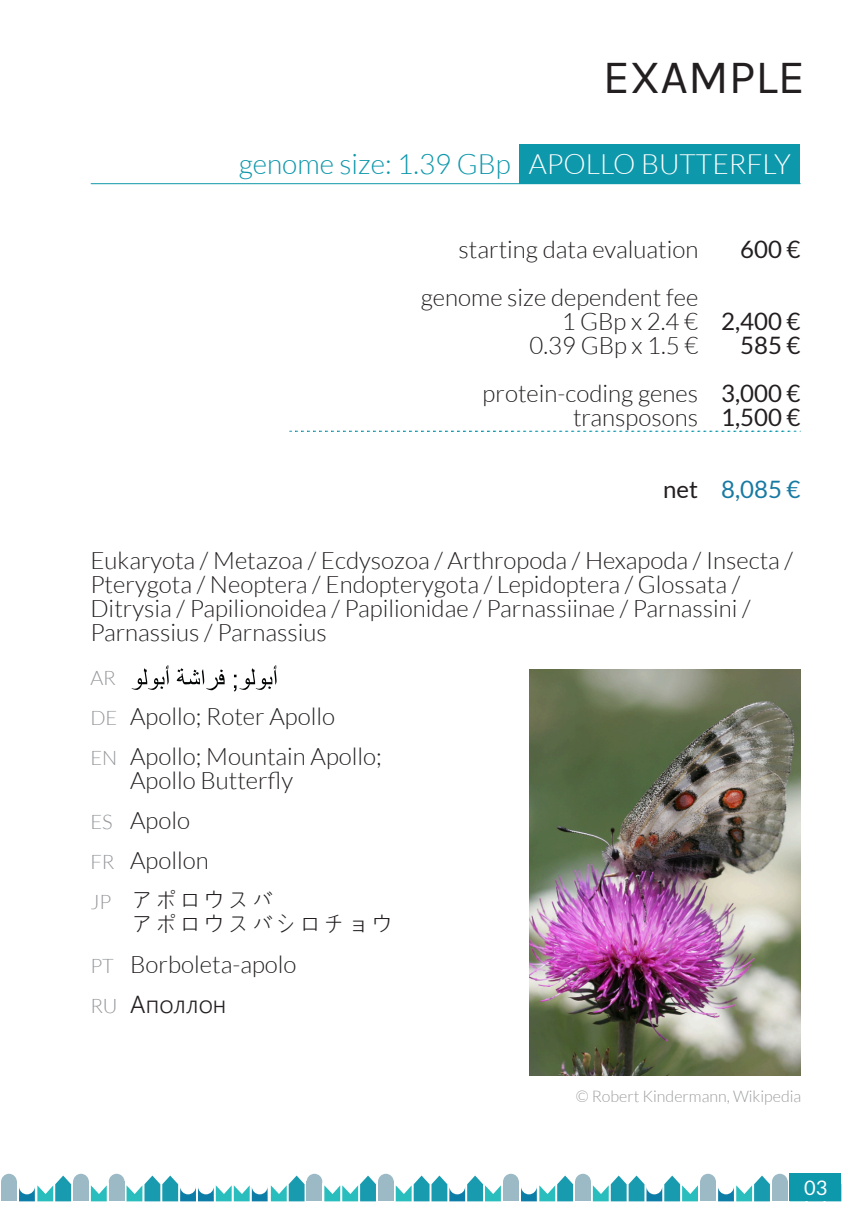
<style>
.page{position:relative;width:857px;height:1225px;background:#fff}
.page>*{position:absolute;margin:0;border:0;box-sizing:border-box;transform-origin:0 0}
.t1{font:48px "Karla";color:#231f20}
.t2{font:300 28px "Lato";color:#0e98ab}
.t3{font:300 24px/24px "Lato";color:#231f20}
.t4{font:300 24px/24px "Malgun Gothic";color:#231f20}
.t5{font:24px "Lato";color:#187aa2}
.t6{font:24px "Lato";color:#231f20}
.t7{font:20px "Lato";color:#fff}
.t8{font:300 20px "Lato";color:#939598}
.t9{font:300 16px "Lato";color:#9c9d9e}
.s1{color:#fff}
.s2{font-weight:400}
.s3{color:#231f20}
.s4{font-size:20px;color:#939598}
.s5{font-family:"Lato";font-size:20px;color:#939598}
</style>
<div class="page">
<svg style="left:840px;top:1176px;width:1px;height:25px"></svg>
<div style="left:771px;top:1182px;width:16px;height:19px;background:#9bbac6"></div>
<div style="left:771px;top:1174px;width:16px;height:15px;background:#9bbac6;border-radius:50%"></div>
<div style="left:306px;top:1182px;width:16px;height:19px;background:#9bbac6"></div>
<div style="left:306px;top:1174px;width:16px;height:15px;background:#9bbac6;border-radius:50%"></div>
<div style="left:109px;top:1182px;width:15px;height:19px;background:#9bbac6"></div>
<div style="left:109px;top:1174px;width:15px;height:15px;background:#9bbac6;border-radius:50%"></div>
<svg style="left:126px;top:1176px;width:178px;height:25px"></svg>
<div style="left:575px;top:1182px;width:15px;height:19px;background:#9bbac6"></div>
<div style="left:575px;top:1174px;width:15px;height:15px;background:#9bbac6;border-radius:50%"></div>
<svg style="left:592px;top:1176px;width:105px;height:25px"></svg>
<div style="left:700px;top:1182px;width:15px;height:19px;background:#9bbac6"></div>
<div style="left:700px;top:1174px;width:15px;height:15px;background:#9bbac6;border-radius:50%"></div>
<svg style="left:718px;top:1176px;width:51px;height:25px"></svg>
<svg style="left:324px;top:1176px;width:52px;height:25px"></svg>
<div style="left:378px;top:1182px;width:15px;height:19px;background:#9bbac6"></div>
<div style="left:378px;top:1174px;width:15px;height:15px;background:#9bbac6;border-radius:50%"></div>
<svg style="left:395px;top:1176px;width:105px;height:25px"></svg>
<div style="left:503px;top:1182px;width:15px;height:19px;background:#9bbac6"></div>
<div style="left:503px;top:1174px;width:15px;height:15px;background:#9bbac6;border-radius:50%"></div>
<svg style="left:521px;top:1176px;width:52px;height:25px"></svg>
<svg style="left:91px;top:1185px;width:16px;height:16px"></svg>
<div style="left:73px;top:1182px;width:16px;height:19px;background:#9bbac6"></div>
<div style="left:73px;top:1174px;width:16px;height:15px;background:#9bbac6;border-radius:50%"></div>
<div style="left:1px;top:1182px;width:16px;height:19px;background:#9bbac6"></div>
<div style="left:1px;top:1174px;width:16px;height:15px;background:#9bbac6;border-radius:50%"></div>
<svg style="left:19px;top:1176px;width:52px;height:25px"></svg>
<div style="left:789px;top:1174px;width:51px;height:27px;background:#0e98ab"></div>
<div style="left:519px;top:144px;width:281px;height:40px;background:#0e98ab"></div>
<hr style="left:91px;top:183px;width:709px;height:1px;background:#0e98ab">
<svg style="left:289px;top:431px;width:511px;height:1px"></svg>
<img style="left:529px;top:669px;width:271px;height:407px">
<svg style="left:234px;top:665px;width:43px;height:27px"></svg>
<svg style="left:177px;top:668px;width:47px;height:22px"></svg>
<svg style="left:131px;top:665px;width:38px;height:25px"></svg>
<h1 class="t1" style="left:602px;top:49px;width:203px">EXAMPLE</h1>
<p class="t2" style="left:239px;top:151px;width:553px">genome size: 1.39 GBp <span class="s1">APOLLO BUTTERFLY</span></p>
<p class="t3" style="left:458px;top:239px;width:241px">starting data evaluation</p>
<p class="t6" style="left:740px;top:239px;width:62px">600 €</p>
<p class="t3" style="left:421px;top:287px;width:279px">genome size dependent fee</p>
<p class="t3" style="left:561px;top:311px;width:240px">1 GBp x 2.4 € <span class="s2">2,400 €</span></p>
<p class="t3" style="left:529px;top:335px;width:170px">0.39 GBp x 1.5 €</p>
<p class="t3" style="left:482px;top:323px;width:319px;line-height:48px;text-align:right"><span class="s2">585 €<br></span>protein-coding genes <span class="s2">3,000 €</span></p>
<p class="t3" style="left:573px;top:407px;width:229px">transposons <span class="s2">1,500 €</span></p>
<p class="t5" style="left:663px;top:479px;width:139px"><span class="s3">net</span> 8,085 €</p>
<p class="t3" style="left:90px;top:549px;width:704px">Eukaryota / Metazoa / Ecdysozoa / Arthropoda / Hexapoda / Insecta / Pterygota / Neoptera / Endopterygota / Lepidoptera / Glossata / Ditrysia / Papilionoidea / Papilionidae / Parnassiinae / Parnassini / Parnassius / Parnassius</p>
<p class="t8" style="left:90px;top:669px;width:27px">AR</p>
<p class="t3" style="left:90px;top:697px;width:293px;line-height:40px"><span class="s4">DE</span> Apollo; Roter Apollo<br><span class="s4">EN</span> Apollo; Mountain Apollo;</p>
<p class="t3" style="left:90px;top:761px;width:204px;line-height:40px;text-indent:40px">Apollo Butterfly<br><span class="s4">ES</span> Apolo<br><span class="s4">FR</span> Apollon</p>
<p class="t4" style="left:130px;top:889px;width:265px;text-indent:-40px"><span class="s5">JP</span> アポロウスバ<br>アポロウスバシロチョウ</p>
<p class="t3" style="left:90px;top:953px;width:208px"><span class="s4">PT</span> Borboleta-apolo</p>
<p class="t4" style="left:90px;top:993px;width:137px"><span class="s5">RU</span> Аполлон</p>
<p class="t9" style="left:575px;top:1089px;width:227px">© Robert Kindermann, Wikipedia</p>
<p class="t7" style="left:803px;top:1178px;width:25px">03</p>
</div>
